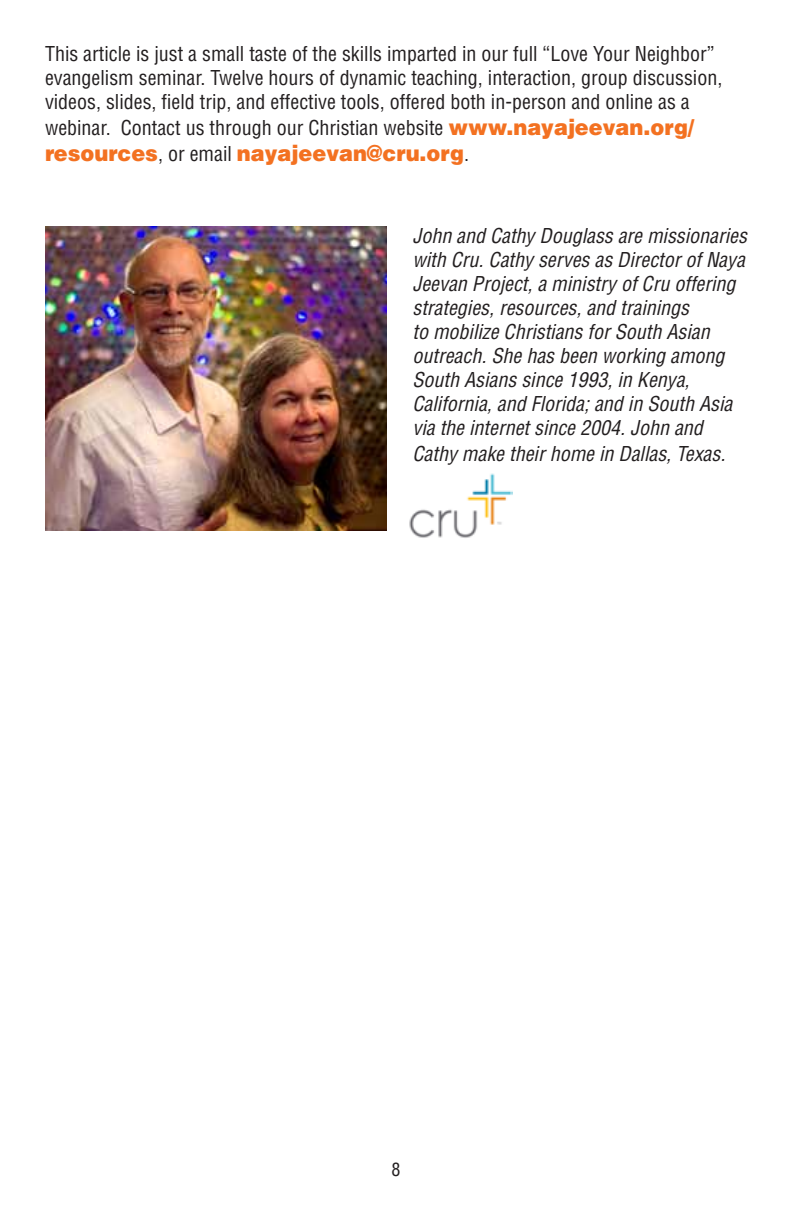
<style>
.page{position:relative;width:792px;height:1224px;background:#fff}
.page>*{position:absolute;margin:0;border:0;box-sizing:border-box;transform-origin:0 0}
.t1{font:900 22px "Helvetica";color:#f37121;scale:.95 1}
.t2{font:italic condensed 20px/24px "Helvetica";color:#231f20}
.t3{font:condensed 20px/24px "Helvetica";color:#231f20}
.t4{font:condensed 18px "Helvetica";color:#231f20}
.s1{font-weight:900;font-stretch:normal;font-size:22px;color:#f37121}
.s2{font-weight:400;font-stretch:condensed;font-size:20px;color:#231f20}
</style>
<div class="page">
<img style="left:45px;top:227px;width:342px;height:303px">
<img style="left:409px;top:473px;width:104px;height:65px">
<p class="t3" style="left:45px;top:42px;width:679px">This article is just a small taste of the skills imparted in our full “Love Your Neighbor” evangelism seminar. Twelve hours of dynamic teaching, interaction, group discussion, videos, slides, field trip, and effective tools, offered both in-person and online as a</p>
<p class="t3" style="left:45px;top:116px;width:650px">webinar. Contact us through our Christian website <span class="s1">www.nayajeevan.org/</span></p>
<p class="t1" style="left:45px;top:139px;width:448px">resources<span class="s2">, or email</span> nayajeevan@cru.org<span class="s2">.</span></p>
<p class="t2" style="left:412px;top:223px;width:336px">John and Cathy Douglass are missionaries with Cru. Cathy serves as Director of Naya Jeevan Project, a ministry of Cru offering strategies, resources, and trainings<br>to mobilize Christians for South Asian outreach. She has been working among South Asians since 1993, in Kenya, California, and Florida; and in South Asia via the internet since 2004. John and</p>
<p class="t2" style="left:412px;top:441px;width:314px">Cathy make their home in Dallas, Texas.</p>
<p class="t4" style="left:391px;top:1158px;width:10px">8</p>
</div>
